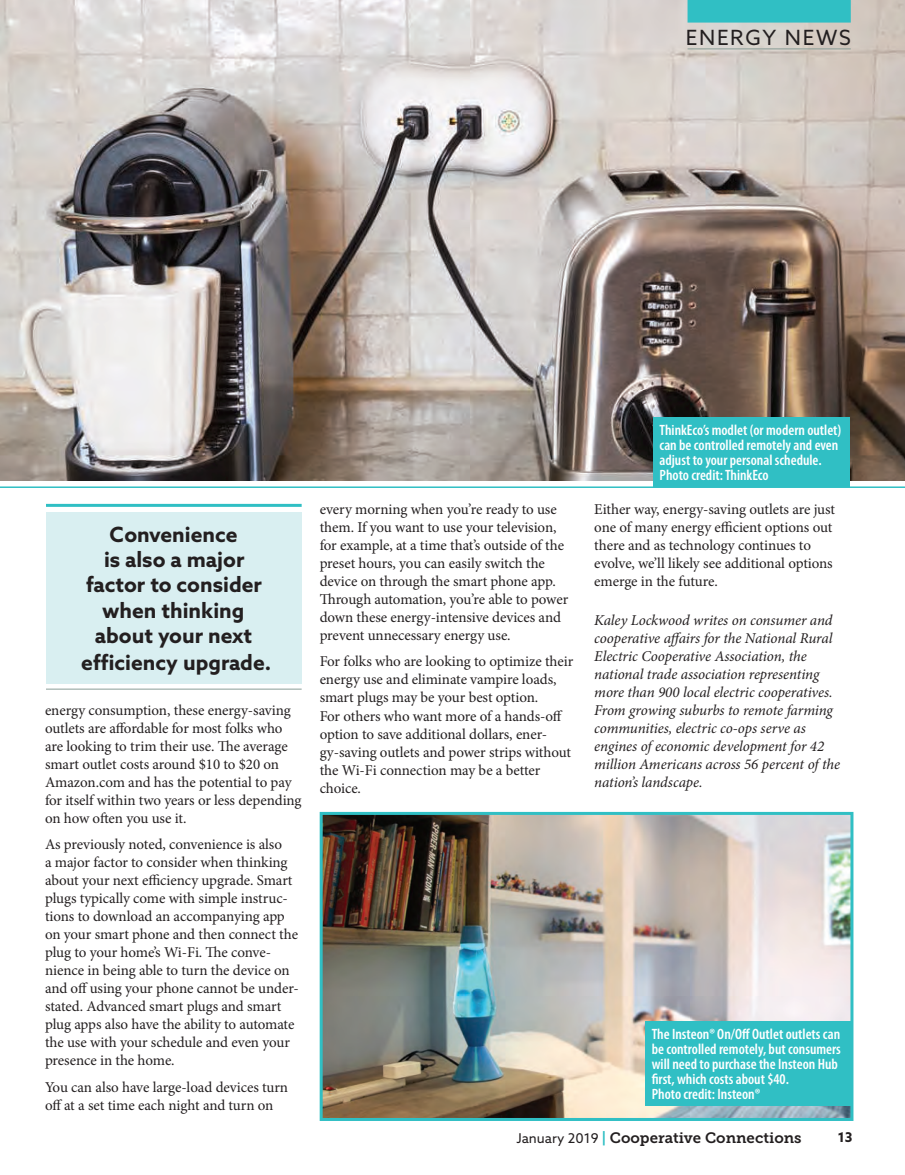
<style>
.page{position:relative;width:905px;height:1175px;background:#fff}
.page>*{position:absolute;margin:0;border:0;box-sizing:border-box;transform-origin:0 0}
.t1{font:700 21px/25.5px "Azo Sans";color:#231f20;text-align:center}
.t2{font:21px "Azo Sans";letter-spacing:.08em;color:#231f20}
.t3{font:15px/18px "Minion Pro";letter-spacing:-.01em;color:#231f20}
.t4{font:italic 15px/18px "Minion Pro";letter-spacing:-.01em;color:#231f20}
.t5{font:600 condensed 15px/15px "Myriad Pro";color:#fff}
.t6{font:15px "Museo Slab 700";color:#231f20}
.t7{font:700 13.5px "Azo Sans";color:#231f20}
.s1{font-family:"Azo Sans";font-size:13.5px}
.s2{color:#30bfc4}
</style>
<div class="page">
<div style="left:46px;top:512px;width:256px;height:171px;background:#d9eff1"></div>
<hr style="left:46px;top:504px;width:256px;height:3px;background:#30bfc4">
<hr style="left:46px;top:688px;width:256px;height:1px;background:#899d97">
<img style="left:0;top:0;width:904px;height:480px">
<hr style="left:0;top:486px;width:904px;height:2px;background:#30bfc4">
<img style="left:324px;top:816px;width:525px;height:300px">
<div style="left:320px;top:812px;width:533px;height:308px;border:3px solid #30bfc4"></div>
<div style="left:645px;top:1020px;width:205px;height:85px;background:#30bfc4"></div>
<div style="left:687px;top:0;width:163px;height:23px;background:#30bfc4"></div>
<hr style="left:687px;top:48px;width:163px;height:1px;background:#899d97">
<div style="left:652px;top:417px;width:197px;height:70px;background:#30bfc4"></div>
<h1 class="t2" style="left:685px;top:24px;width:166px">ENERGY NEWS</h1>
<h1 class="t1" style="left:81px;top:521px;width:191px">Convenience<br>is also a major factor to consider when thinking about your next efficiency upgrade.</h1>
<p class="t3" style="left:45px;top:700px;width:258px">energy consumption, these energy-saving outlets are affordable for most folks who are looking to trim their use. The average smart outlet costs around $10 to $20 on Amazon.com and has the potential to pay for itself within two years or less depending on how often you use it.</p>
<p class="t3" style="left:45px;top:835px;width:255px">As previously noted, convenience is also<br>a major factor to consider when thinking about your next efficiency upgrade. Smart plugs typically come with simple instruc&shy;tions to download an accompanying app on your smart phone and then connect the plug to your home’s Wi-Fi. The conve&shy;nience in being able to turn the device on and off using your phone cannot be under&shy;stated. Advanced smart plugs and smart plug apps also have the ability to automate the use with your schedule and even your presence in the home.</p>
<p class="t3" style="left:45px;top:1078px;width:245px">You can also have large-load devices turn off at a set time each night and turn on</p>
<p class="t3" style="left:320px;top:500px;width:250px">every morning when you’re ready to use them. If you want to use your television, for example, at a time that’s outside of the preset hours, you can easily switch the device on through the smart phone app.<br>Through automation, you’re able to power down these energy-intensive devices and prevent unnecessary energy use.</p>
<p class="t3" style="left:320px;top:652px;width:255px">For folks who are looking to optimize their energy use and eliminate vampire loads, smart plugs may be your best option.<br>For others who want more of a hands-off option to save additional dollars, ener&shy;gy-saving outlets and power strips without the Wi-Fi connection may be a better choice.</p>
<p class="t5" style="left:659px;top:423px;width:183px">ThinkEco’s modlet (or modern outlet) can be controlled remotely and even adjust to your personal schedule.<br>Photo credit: ThinkEco</p>
<p class="t3" style="left:594px;top:500px;width:242px">Either way, energy-saving outlets are just one of many energy efficient options out there and as technology continues to evolve, we’ll likely see additional options emerge in the future.</p>
<p class="t4" style="left:594px;top:611px;width:247px">Kaley Lockwood writes on consumer and cooperative affairs for the National Rural Electric Cooperative Association, the national trade association representing more than 900 local electric cooperatives.<br>From growing suburbs to remote farming communities, electric co-ops serve as engines of economic development for 42 million Americans across 56 percent of the nation’s landscape.</p>
<p class="t5" style="left:651px;top:1026px;width:191px">The Insteon® On/Off Outlet outlets can be controlled remotely, but consumers will need to purchase the Insteon Hub first, which costs about $40.<br>Photo credit: Insteon®</p>
<p class="t6" style="left:516px;top:1128px;width:287px"><span class="s1">January 2019</span> <span class="s2">|</span> Cooperative Connections</p>
<p class="t7" style="left:837px;top:1128px;width:16px">13</p>
</div>
